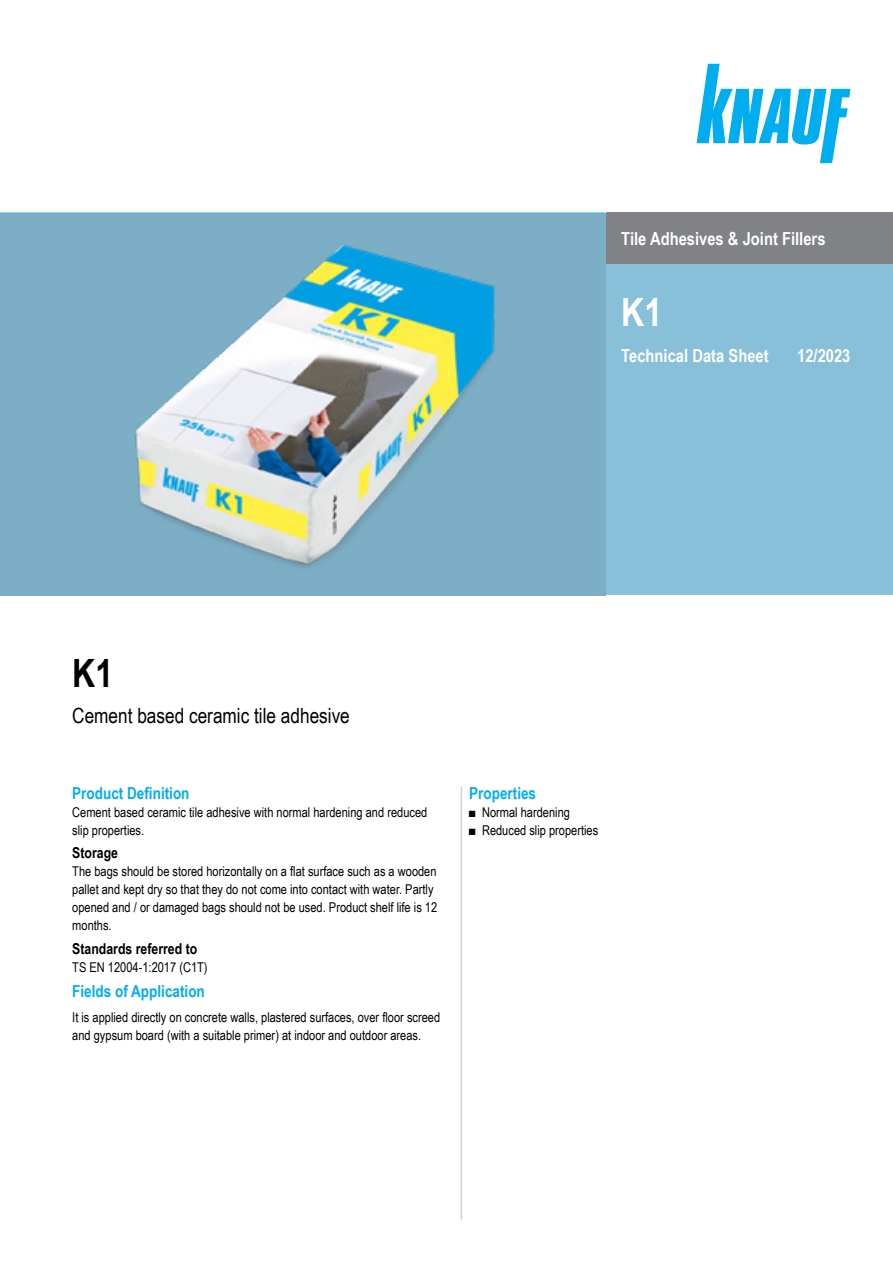
<style>
.page{position:relative;width:893px;height:1263px;background:#fff}
.page>*{position:absolute;margin:0;border:0;box-sizing:border-box;transform-origin:0 0}
.t1{font:700 39px "Arial Narrow";color:#000}
.t2{font:700 39px "Arial Narrow";color:#fff}
.t3{font:21px "Arial Narrow";color:#000}
.t4{font:700 18px "Arial Narrow";color:#fff}
.t5{font:700 16.5px "Arial Narrow";color:#00aeef}
.t6{font:700 15px "Arial Narrow";color:#000}
.t7{font:13.5px/18px "Arial Narrow";color:#000}
</style>
<div class="page">
<div style="left:606px;top:213px;width:287px;height:382px;background:#89c0d9"></div>
<div style="left:606px;top:213px;width:287px;height:51px;background:#808285"></div>
<img style="left:0;top:213px;width:606px;height:379px">
<svg style="left:697px;top:64px;width:153px;height:99px"></svg>
<hr style="left:461px;top:787px;width:1px;height:433px;background:#d1d3d4">
<h3 class="t4" style="left:621px;top:225px;width:206px">Tile Adhesives &amp; Joint Fillers</h3>
<h1 class="t2" style="left:621px;top:282px;width:42px">K1</h1>
<h3 class="t4" style="left:621px;top:342px;width:149px">Technical Data Sheet</h3>
<h3 class="t4" style="left:797px;top:342px;width:55px">12/2023</h3>
<h1 class="t1" style="left:72px;top:644px;width:42px">K1</h1>
<h2 class="t3" style="left:72px;top:700px;width:279px">Cement based ceramic tile adhesive</h2>
<p class="t5" style="left:72px;top:780px;width:119px">Product Definition</p>
<p class="t7" style="left:72px;top:802px;width:357px">Cement based ceramic tile adhesive with normal hardening and reduced slip properties.</p>
<p class="t6" style="left:72px;top:841px;width:47px">Storage</p>
<p class="t7" style="left:72px;top:862px;width:366px">The bags should be stored horizontally on a flat surface such as a wooden pallet and kept dry so that they do not come into contact with water. Partly opened and / or damaged bags should not be used. Product shelf life is 12 months.</p>
<p class="t6" style="left:72px;top:937px;width:127px">Standards referred to</p>
<p class="t7" style="left:72px;top:957px;width:137px">TS EN 12004-1:2017 (C1T)</p>
<p class="t5" style="left:72px;top:979px;width:134px">Fields of Application</p>
<p class="t7" style="left:72px;top:1007px;width:369px">It is applied directly on concrete walls, plastered surfaces, over floor screed and gypsum board (with a suitable primer) at indoor and outdoor areas.</p>
<p class="t5" style="left:469px;top:780px;width:68px">Properties</p>
<p class="t7" style="left:469px;top:802px;width:102px">■ Normal hardening</p>
<p class="t7" style="left:469px;top:820px;width:131px">■ Reduced slip properties</p>
</div>
